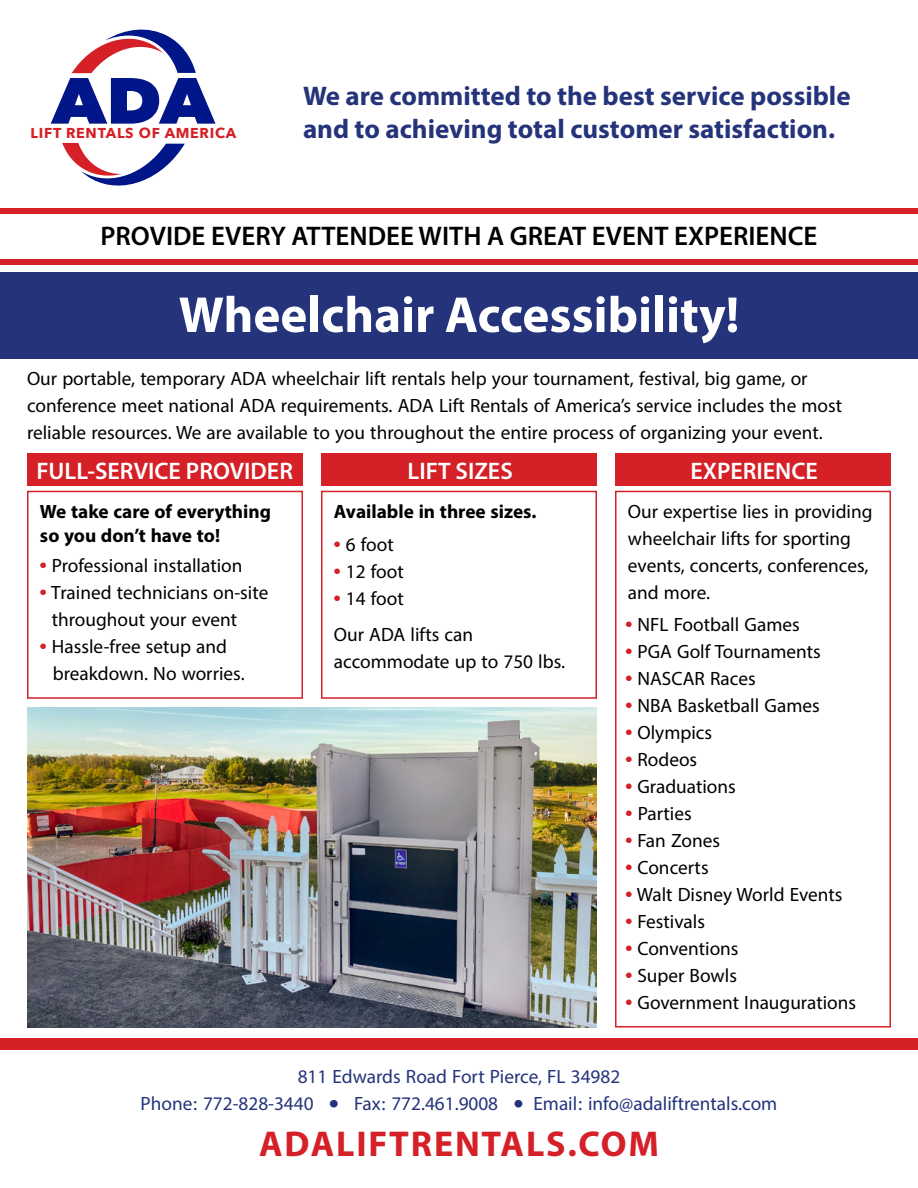
<style>
.page{position:relative;width:918px;height:1188px;background:#fff}
.page>*{position:absolute;margin:0;border:0;box-sizing:border-box;transform-origin:0 0}
.t1{font:800 64.5px "Avenir Next";color:#001689;scale:1.09 1}
.t2{font:700 51px "Myriad Pro";color:#fff}
.t3{font:700 36px "Myriad Pro";letter-spacing:.05em;color:#d52027}
.t4{font:27px/27px "Myriad Arabic";color:#000}
.t5{font:27px "Myriad Arabic";color:#25347a}
.t6{font:700 27px/32.4px "Myriad Pro";color:#25347a}
.t7{font:700 27px/24px "Myriad Arabic";color:#000}
.t8{font:600 27px "Myriad Pro";color:#000}
.t9{font:600 24px "Myriad Pro";color:#fff}
.t10{font:700 14.4px "Avenir Next";letter-spacing:.05em;color:#d52027}
.s1{font-family:"Arial";font-weight:700;font-size:19.5px;color:#d52027}
.s2{font-family:"Arial";font-weight:700}
</style>
<div class="page">
<div style="left:0;top:1038px;width:918px;height:12px;background:#d52027"></div>
<div style="left:321px;top:453px;width:276px;height:33px;background:#d52027"></div>
<div style="left:615px;top:453px;width:276px;height:33px;background:#d52027"></div>
<div style="left:27px;top:453px;width:276px;height:33px;background:#d52027"></div>
<svg style="left:72px;top:29px;width:124px;height:44px"></svg>
<svg style="left:62px;top:143px;width:123px;height:43px"></svg>
<div style="left:0;top:209px;width:918px;height:5px;background:#d52027"></div>
<div style="left:0;top:259px;width:918px;height:5px;background:#d52027"></div>
<div style="left:0;top:272px;width:918px;height:87px;background:#25347a"></div>
<div style="left:27px;top:491px;width:276px;height:208px;background:#fff;border:2px solid #d52027"></div>
<div style="left:321px;top:491px;width:276px;height:208px;background:#fff;border:2px solid #d52027"></div>
<div style="left:615px;top:491px;width:276px;height:537px;background:#fff;border:2px solid #d52027"></div>
<img style="left:27px;top:707px;width:570px;height:321px">
<h1 class="t1" style="left:52px;top:61px;width:151px">ADA</h1>
<p class="t10" style="left:31px;top:121px;width:207px">LIFT RENTALS OF AMERICA</p>
<p class="t6" style="left:303px;top:79px;width:549px">We are committed to the best service possible and to achieving total customer satisfaction.</p>
<p class="t8" style="left:100px;top:219px;width:719px">PROVIDE EVERY ATTENDEE WITH A GREAT EVENT EXPERIENCE</p>
<h2 class="t2" style="left:179px;top:282px;width:562px">Wheelchair Accessibility!</h2>
<p class="t4" style="left:27px;top:365px;width:817px">Our portable, temporary ADA wheelchair lift rentals help your tournament, festival, big game, or conference meet national ADA requirements. ADA Lift Rentals of America’s service includes the most reliable resources. We are available to you throughout the entire process of organizing your event.</p>
<p class="t9" style="left:36px;top:455px;width:258px">FULL-SERVICE PROVIDER</p>
<p class="t9" style="left:408px;top:455px;width:107px">LIFT SIZES</p>
<p class="t9" style="left:690px;top:455px;width:129px">EXPERIENCE</p>
<p class="t7" style="left:40px;top:497px;width:232px">We take care of everything so you don’t have to!</p>
<p class="t4" style="left:40px;top:552px;width:204px"><span class="s1">•</span> Professional installation</p>
<p class="t4" style="left:52px;top:579px;width:218px;text-indent:-12px"><span class="s1">•</span> Trained technicians on-site throughout your event</p>
<p class="t4" style="left:53px;top:633px;width:193px;text-indent:-13px"><span class="s1">•</span> Hassle-free setup and breakdown. No worries.</p>
<p class="t7" style="left:334px;top:497px;width:204px">Available in three sizes.</p>
<p class="t4" style="left:334px;top:531px;width:61px"><span class="s1">•</span> 6 foot</p>
<p class="t4" style="left:334px;top:558px;width:71px"><span class="s1">•</span> 12 foot</p>
<p class="t4" style="left:334px;top:581px;width:141px;line-height:36px"><span class="s1">•</span> 14 foot<br>Our ADA lifts can</p>
<p class="t4" style="left:334px;top:648px;width:233px">accommodate up to 750 lbs.</p>
<p class="t4" style="left:628px;top:498px;width:246px">Our expertise lies in providing wheelchair lifts for sporting events, concerts, conferences, and more.</p>
<p class="t4" style="left:626px;top:612px;width:176px"><span class="s1">•</span> NFL Football Games</p>
<p class="t4" style="left:626px;top:639px;width:197px"><span class="s1">•</span> PGA Golf Tournaments</p>
<p class="t4" style="left:626px;top:666px;width:132px"><span class="s1">•</span> NASCAR Races</p>
<p class="t4" style="left:626px;top:693px;width:196px"><span class="s1">•</span> NBA Basketball Games</p>
<p class="t4" style="left:626px;top:720px;width:88px"><span class="s1">•</span> Olympics</p>
<p class="t4" style="left:626px;top:747px;width:73px"><span class="s1">•</span> Rodeos</p>
<p class="t4" style="left:626px;top:774px;width:112px"><span class="s1">•</span> Graduations</p>
<p class="t4" style="left:626px;top:801px;width:68px"><span class="s1">•</span> Parties</p>
<p class="t4" style="left:626px;top:828px;width:96px"><span class="s1">•</span> Fan Zones</p>
<p class="t4" style="left:626px;top:855px;width:85px"><span class="s1">•</span> Concerts</p>
<p class="t4" style="left:626px;top:882px;width:219px"><span class="s1">•</span> Walt Disney World Events</p>
<p class="t4" style="left:626px;top:909px;width:81px"><span class="s1">•</span> Festivals</p>
<p class="t4" style="left:626px;top:936px;width:115px"><span class="s1">•</span> Conventions</p>
<p class="t4" style="left:626px;top:963px;width:113px"><span class="s1">•</span> Super Bowls</p>
<p class="t4" style="left:626px;top:990px;width:232px"><span class="s1">•</span> Government Inaugurations</p>
<p class="t5" style="left:298px;top:1058px;width:324px">811 Edwards Road Fort Pierce, FL 34982</p>
<p class="t5" style="left:141px;top:1085px;width:638px">Phone: 772-828-3440 <span class="s2">•</span> Fax: 772.461.9008 <span class="s2">•</span> Email: info@adaliftrentals.com</p>
<h3 class="t3" style="left:259px;top:1120px;width:401px">ADALIFTRENTALS.COM</h3>
</div>
